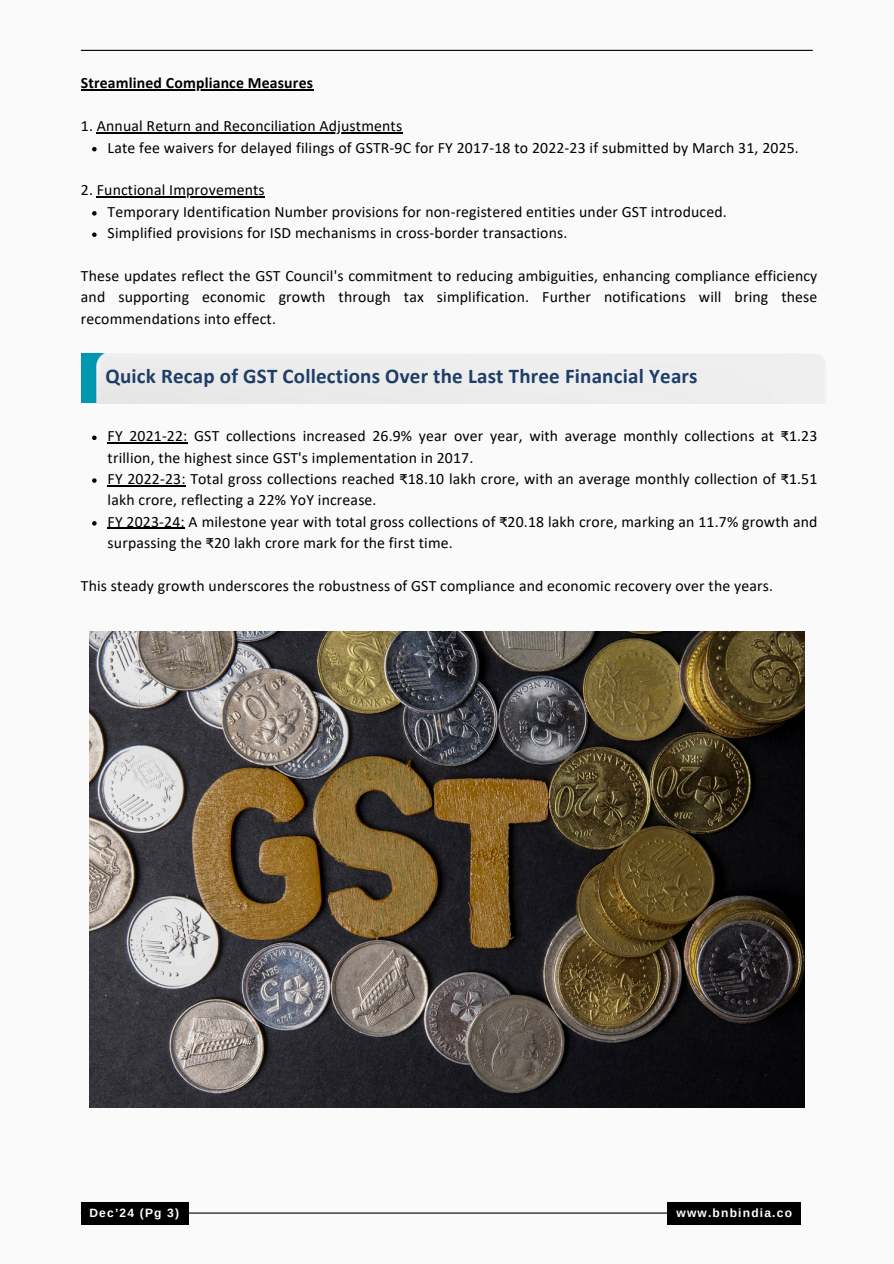
<style>
.page{position:relative;width:894px;height:1264px;background:#fff}
.page>*{position:absolute;margin:0;border:0;box-sizing:border-box;transform-origin:0 0}
.t1{font:700 21px "Calibri";letter-spacing:.01em;color:#1d3e67}
.t2{font:15.75px/21.3px "Calibri";letter-spacing:.01em;color:#000}
.t3{font:700 15.75px "Calibri";letter-spacing:.01em;color:#000}
.t4{font:700 12px "Arimo";letter-spacing:.1em;color:#fff}
</style>
<div class="page">
<div style="left:0;top:0;width:893px;height:1263px;background:#fafafa"></div>
<hr style="left:81px;top:50px;width:731px;height:1px;background:#000">
<hr style="left:81px;top:1212px;width:710px;height:1px;background:#000">
<div style="left:81px;top:353px;width:49px;height:50px;background:#0097b2"></div>
<div style="left:96px;top:353px;width:728px;height:50px;background:#ededed"></div>
<img style="left:89px;top:631px;width:715px;height:476px">
<div style="left:666px;top:1201px;width:134px;height:23px;background:#000"></div>
<hr style="left:81px;top:89px;width:232px;height:2px;background:#000">
<hr style="left:97px;top:132px;width:86px;height:1px;background:#000">
<hr style="left:183px;top:132px;width:219px;height:1px;background:#000">
<svg style="left:92px;top:147px;width:5px;height:4px"></svg>
<hr style="left:97px;top:196px;width:168px;height:1px;background:#000">
<svg style="left:92px;top:211px;width:5px;height:4px"></svg>
<svg style="left:92px;top:232px;width:5px;height:5px"></svg>
<div style="left:81px;top:1201px;width:108px;height:23px;background:#000"></div>
<svg style="left:92px;top:435px;width:5px;height:5px"></svg>
<hr style="left:108px;top:442px;width:80px;height:1px;background:#000">
<svg style="left:92px;top:478px;width:5px;height:5px"></svg>
<hr style="left:108px;top:485px;width:78px;height:1px;background:#000">
<svg style="left:92px;top:521px;width:5px;height:4px"></svg>
<hr style="left:108px;top:528px;width:77px;height:1px;background:#000">
<h2 class="t3" style="left:81px;top:77px;width:233px">Streamlined Compliance Measures</h2>
<h3 class="t2" style="left:81px;top:117px;width:323px">1. Annual Return and Reconciliation Adjustments</h3>
<p class="t2" style="left:108px;top:138px;width:692px">Late fee waivers for delayed filings of GSTR-9C for FY 2017-18 to 2022-23 if submitted by March 31, 2025.</p>
<p class="t2" style="left:81px;top:181px;width:185px">2. Functional Improvements</p>
<h3 class="t2" style="left:108px;top:202px;width:620px">Temporary Identification Number provisions for non-registered entities under GST introduced.</h3>
<p class="t2" style="left:108px;top:223px;width:461px">Simplified provisions for ISD mechanisms in cross-border transactions.</p>
<p class="t2" style="left:81px;top:266px;width:737px;text-align:justify">These updates reflect the GST Council's commitment to reducing ambiguities, enhancing compliance efficiency and supporting economic growth through tax simplification. Further notifications will bring these recommendations into effect.</p>
<p class="t1" style="left:105px;top:367px;width:593px">Quick Recap of GST Collections Over the Last Three Financial Years</p>
<p class="t2" style="left:108px;top:426px;width:711px">FY 2021-22: GST collections increased 26.9% year over year, with average monthly collections at ₹1.23 trillion, the highest since GST's implementation in 2017.</p>
<h1 class="t2" style="left:108px;top:469px;width:711px">FY 2022-23: Total gross collections reached ₹18.10 lakh crore, with an average monthly collection of ₹1.51 lakh crore, reflecting a 22% YoY increase.</h1>
<p class="t2" style="left:108px;top:512px;width:711px">FY 2023-24: A milestone year with total gross collections of ₹20.18 lakh crore, marking an 11.7% growth and surpassing the ₹20 lakh crore mark for the first time.</p>
<p class="t2" style="left:81px;top:576px;width:693px">This steady growth underscores the robustness of GST compliance and economic recovery over the years.</p>
<h3 class="t4" style="left:89px;top:1206px;width:91px">Dec’24 (Pg 3)</h3>
<p class="t4" style="left:676px;top:1206px;width:117px">www.bnbindia.co</p>
</div>
